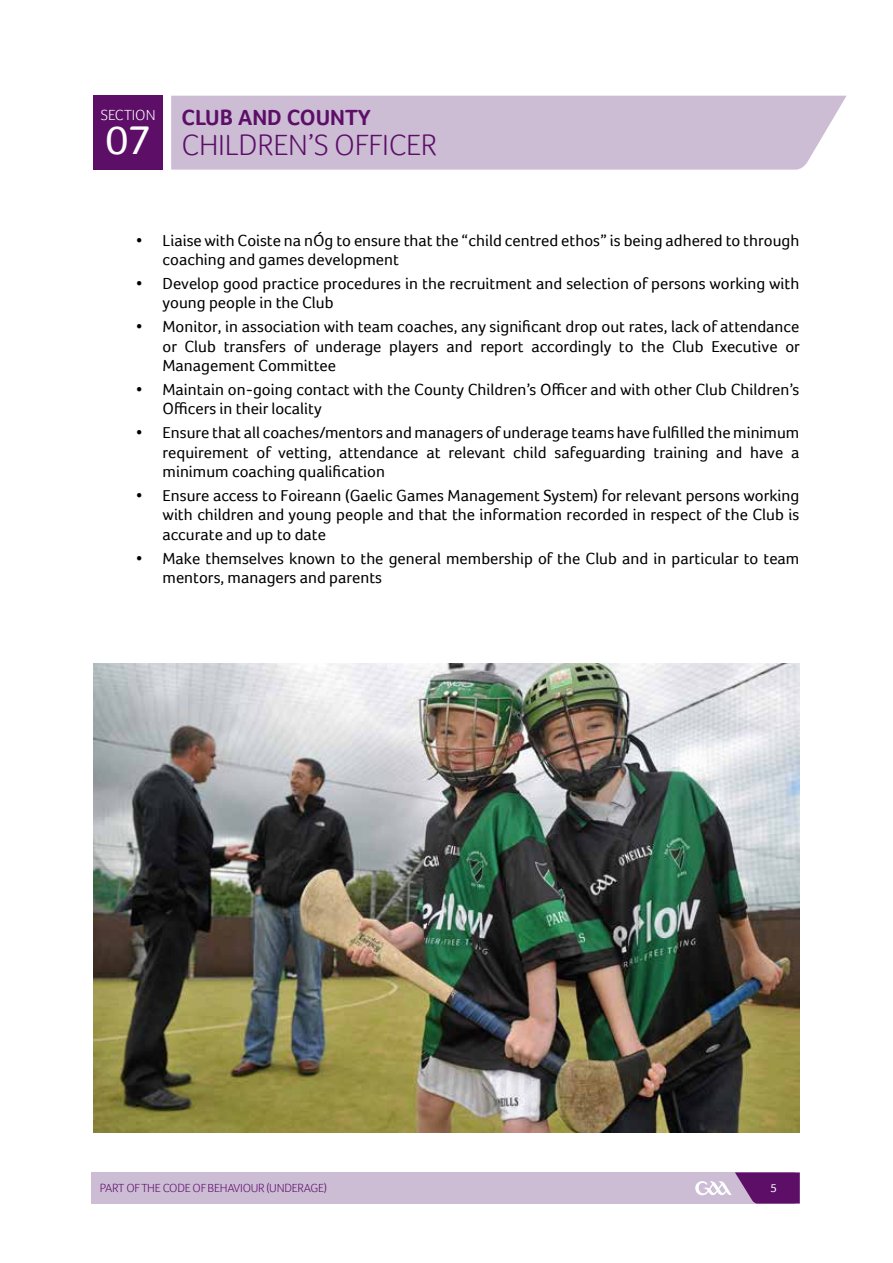
<style>
.page{position:relative;width:893px;height:1263px;background:#fff}
.page>*{position:absolute;margin:0;border:0;box-sizing:border-box;transform-origin:0 0}
.t1{font:42px "Foco";color:#fff}
.t2{font:300 30px "Foco";letter-spacing:-.01em;color:#5d0f68}
.t3{font:700 22.5px "Foco";color:#5d0f68}
.t4{font:16.5px/19.5px "Foco";color:#000}
.t5{font:300 15px "Foco";color:#fff}
.t6{font:300 12px "Foco";letter-spacing:-.02em;color:#5d0f68}
.t7{font:12px "Foco";color:#fff}
</style>
<div class="page">
<div style="left:91px;top:1172px;width:704px;height:31px;background:#ccbdd5"></div>
<div style="left:171px;top:96px;width:675px;height:74px;background:#ccbdd5"></div>
<div style="left:94px;top:96px;width:69px;height:74px;background:#5d0f68"></div>
<svg style="left:695px;top:1172px;width:105px;height:31px"></svg>
<img style="left:94px;top:663px;width:705px;height:469px">
<p class="t5" style="left:101px;top:105px;width:56px">SECTION</p>
<h1 class="t1" style="left:105px;top:115px;width:47px">07</h1>
<h3 class="t3" style="left:181px;top:104px;width:191px">CLUB AND COUNTY</h3>
<h2 class="t2" style="left:181px;top:125px;width:257px">CHILDREN’S OFFICER</h2>
<p class="t4" style="left:163px;top:230px;width:638px;text-indent:-26px">• Liaise with Coiste na nÓg to ensure that the “child centred ethos” is being adhered to through coaching and games development</p>
<p class="t4" style="left:163px;top:273px;width:638px;text-indent:-26px">• Develop good practice procedures in the recruitment and selection of persons working with young people in the Club</p>
<p class="t4" style="left:163px;top:317px;width:639px;text-align:justify;text-indent:-26px">• Monitor, in association with team coaches, any significant drop out rates, lack of attendance or Club transfers of underage players and report accordingly to the Club Executive or Management Committee</p>
<p class="t4" style="left:163px;top:379px;width:638px;text-indent:-26px">• Maintain on-going contact with the County Children’s Officer and with other Club Children’s<br>Officers in their locality</p>
<p class="t4" style="left:163px;top:423px;width:638px;text-align:justify;text-indent:-26px">• Ensure that all coaches/mentors and managers of underage teams have fulfilled the minimum requirement of vetting, attendance at relevant child safeguarding training and have a minimum coaching qualification</p>
<p class="t4" style="left:163px;top:485px;width:638px;text-align:justify;text-indent:-26px">• Ensure access to Foireann (Gaelic Games Management System) for relevant persons working with children and young people and that the information recorded in respect of the Club is accurate and up to date</p>
<p class="t4" style="left:163px;top:548px;width:638px;text-indent:-26px">• Make themselves known to the general membership of the Club and in particular to team mentors, managers and parents</p>
<p class="t6" style="left:100px;top:1180px;width:228px">PART OF THE CODE OF BEHAVIOUR (UNDERAGE)</p>
<p class="t7" style="left:770px;top:1181px;width:8px">5</p>
</div>
